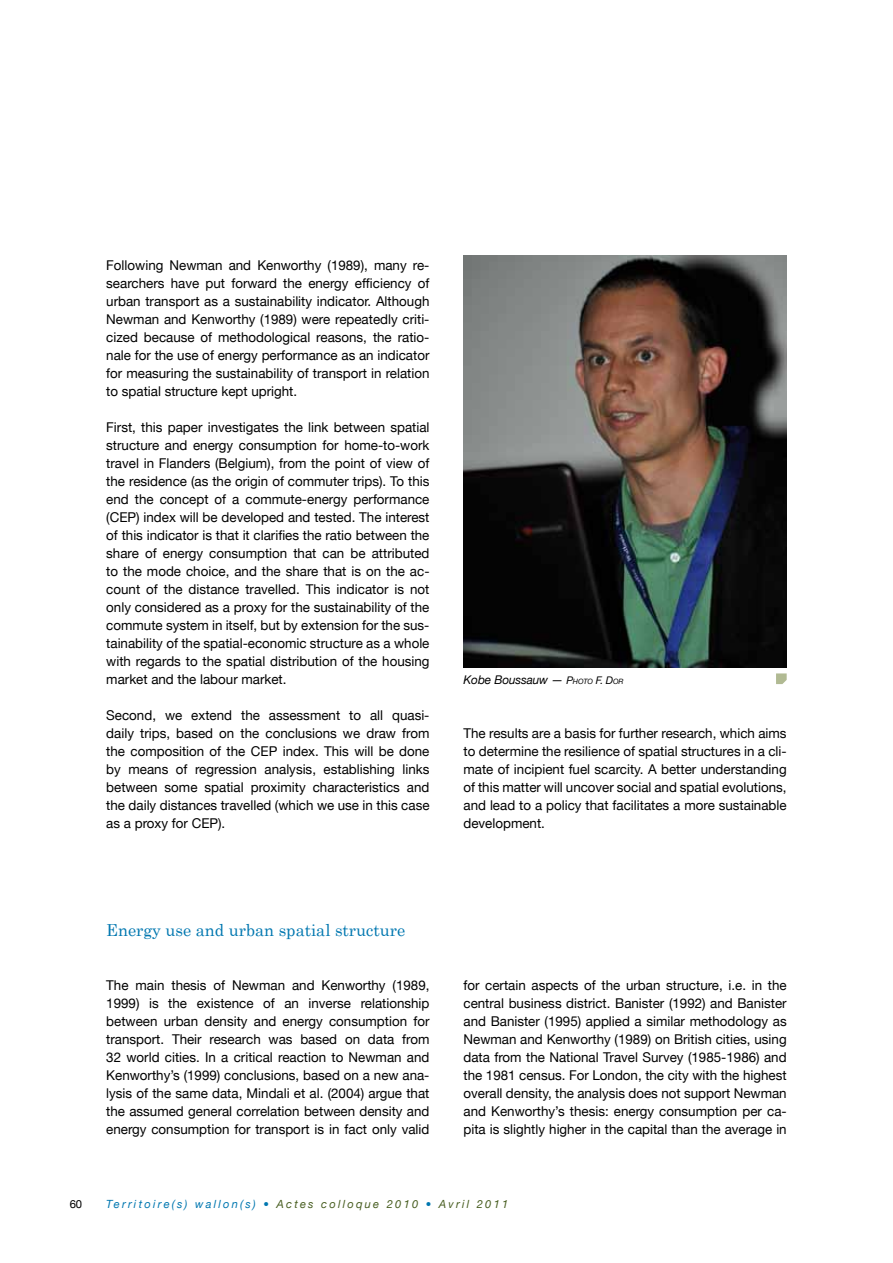
<style>
.page{position:relative;width:893px;height:1263px;background:#fff}
.page>*{position:absolute;margin:0;border:0;box-sizing:border-box;transform-origin:0 0}
.t1{font:16.5px "Century Schoolbook";color:#0077b0}
.t2{font:13.5px/18px "Helvetica Neue LT";color:#000;text-align:justify}
.t3{font:italic 12px "Helvetica Neue LT";letter-spacing:-.01em;color:#000}
.t4{font:italic 11.25px "Helvetica Neue LT";letter-spacing:.2em;color:#485e21}
.t5{font:11.25px "Helvetica Neue LT";color:#000}
.s1{font-size:10.5px}
.s2{font-size:7.35px}
.s3{color:#0077b0}
.s4{font-style:normal;color:#0077b0}
</style>
<div class="page">
<img style="left:463px;top:255px;width:324px;height:412px">
<svg style="left:776px;top:673px;width:11px;height:11px"></svg>
<p class="t2" style="left:106px;top:256px;width:325px">Following Newman and Kenworthy (1989), many re&shy;searchers have put forward the energy efficiency of urban transport as a sustainability indicator. Although Newman and Kenworthy (1989) were repeatedly criti&shy;cized because of methodological reasons, the ratio&shy;nale for the use of energy performance as an indicator for measuring the sustainability of transport in relation to spatial structure kept upright.</p>
<p class="t2" style="left:106px;top:418px;width:325px">First, this paper investigates the link between spatial structure and energy consumption for home-to-work travel in Flanders (Belgium), from the point of view of the residence (as the origin of commuter trips). To this end the concept of a commute-energy performance (CEP) index will be developed and tested. The interest of this indicator is that it clarifies the ratio between the share of energy consumption that can be attributed to the mode choice, and the share that is on the ac&shy;count of the distance travelled. This indicator is not only considered as a proxy for the sustainability of the commute system in itself, but by extension for the sus&shy;tainability of the spatial-economic structure as a whole with regards to the spatial distribution of the housing market and the labour market.</p>
<p class="t2" style="left:106px;top:706px;width:325px">Second, we extend the assessment to all quasi&shy;daily trips, based on the conclusions we draw from the composition of the CEP index. This will be done by means of regression analysis, establishing links between some spatial proximity characteristics and the daily distances travelled (which we use in this case as a proxy for CEP).</p>
<p class="t3" style="left:463px;top:673px;width:162px">Kobe Boussauw — <span class="s1">P</span><span class="s2">HOTO</span> <span class="s1">F. D</span><span class="s2">OR</span></p>
<p class="t2" style="left:463px;top:724px;width:325px">The results are a basis for further research, which aims to determine the resilience of spatial structures in a cli&shy;mate of incipient fuel scarcity. A better understanding of this matter will uncover social and spatial evolutions, and lead to a policy that facilitates a more sustainable development.</p>
<p class="t1" style="left:106px;top:916px;width:300px">Energy use and urban spatial structure</p>
<p class="t2" style="left:106px;top:976px;width:325px">The main thesis of Newman and Kenworthy (1989, 1999) is the existence of an inverse relationship between urban density and energy consumption for transport. Their research was based on data from 32 world cities. In a critical reaction to Newman and Kenworthy’s (1999) conclusions, based on a new ana&shy;lysis of the same data, Mindali et al. (2004) argue that the assumed general correlation between density and energy consumption for transport is in fact only valid</p>
<p class="t2" style="left:463px;top:976px;width:325px">for certain aspects of the urban structure, i.e. in the central business district. Banister (1992) and Banister and Banister (1995) applied a similar methodology as Newman and Kenworthy (1989) on British cities, using data from the National Travel Survey (1985-1986) and the 1981 census. For London, the city with the highest overall density, the analysis does not support Newman and Kenworthy’s thesis: energy consumption per ca&shy;pita is slightly higher in the capital than the average in</p>
<p class="t5" style="left:70px;top:1197px;width:14px">60</p>
<p class="t4" style="left:106px;top:1197px;width:403px"><span class="s3">Territoire(s) wallon(s)</span> <span class="s4">•</span> Actes colloque 2010 <span class="s4">•</span> Avril 2011</p>
</div>
